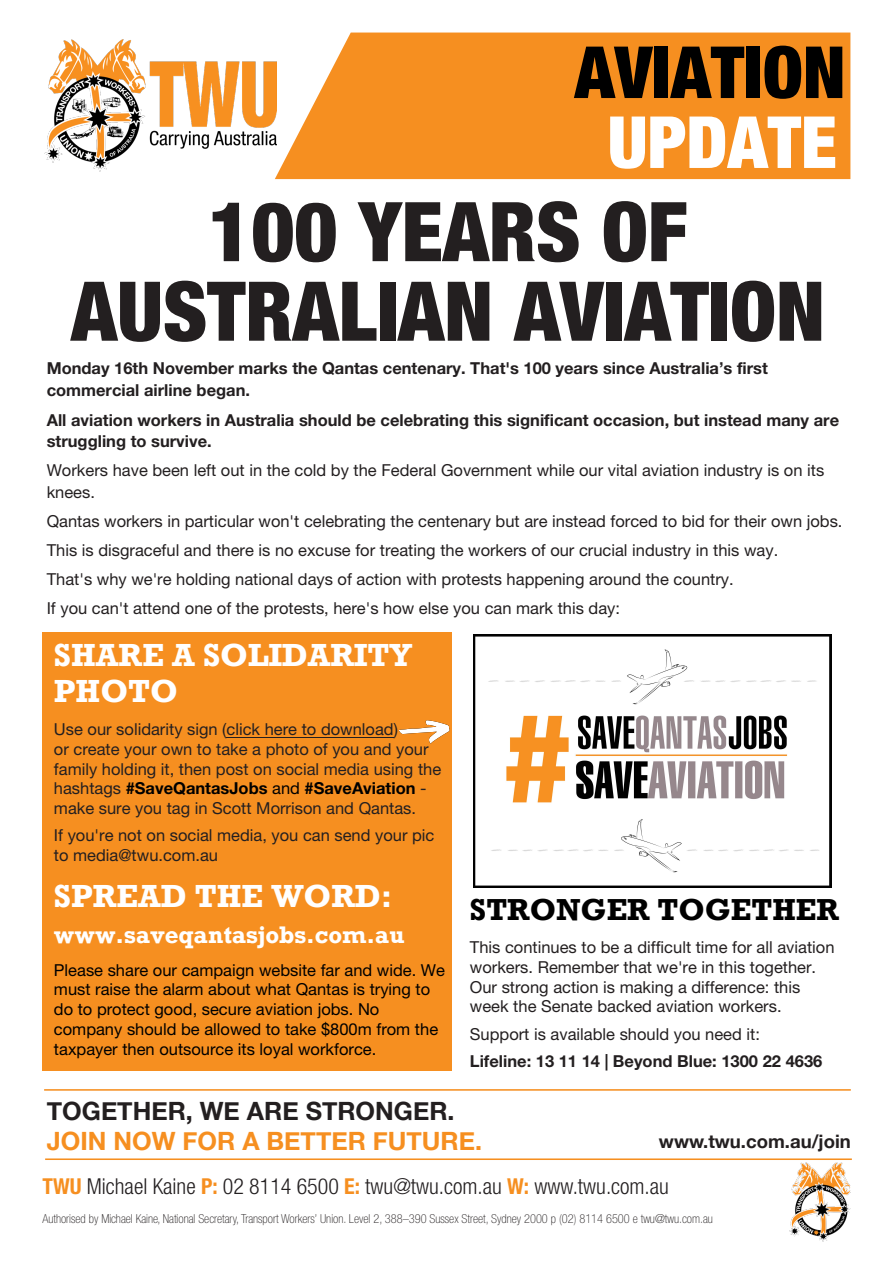
<style>
.page{position:relative;width:893px;height:1263px;background:#fff}
.page>*{position:absolute;margin:0;border:0;box-sizing:border-box;transform-origin:0 0}
.t1{font:900 condensed 82.5px/79.5px "Helvetica Neue LT Std";color:#231f20;text-align:center}
.t2{font:900 condensed 72px "Helvetica Neue";color:#000}
.t3{font:900 condensed 72px "Helvetica Neue";color:#fff}
.t4{font:700 30px/36px "Rockwell";color:#fff}
.t5{font:700 28.5px "Rockwell";color:#000}
.t6{font:700 25.2px "Helvetica Neue";color:#f68f20}
.t7{font:700 25.2px "Helvetica Neue";color:#231f20}
.t8{font:700 22.5px "Rockwell";color:#fff}
.t9{font:300 condensed 21.9px "Helvetica Neue LT Std";color:#231f20}
.t10{font:700 18.6px "Helvetica Neue";color:#231f20}
.t11{font:16.5px/19.8px "Helvetica Neue LT Std";color:#231f20}
.t12{font:700 16.5px/21.5px "Helvetica Neue LT Std";color:#231f20}
.t13{font:16.5px/19.8px "Helvetica Neue LT Std";color:#000}
.t14{font:100 condensed 12.3px "Helvetica Neue LT Std";color:#231f20}
.s1{font-weight:700;color:#000}
.s2{color:#000}
.s3{font-weight:700;color:#f68f20}
</style>
<div class="page">
<div style="left:43px;top:632px;width:409px;height:438px;background:#f68f20"></div>
<div style="left:275px;top:33px;width:575px;height:146px;background:#f68f20"></div>
<img style="left:44px;top:39px;width:233px;height:132px">
<img style="left:790px;top:1162px;width:60px;height:80px">
<hr style="left:44px;top:1089px;width:807px;height:2px;background:#f68f20">
<hr style="left:45px;top:1158px;width:807px;height:2px;background:#f68f20">
<hr style="left:227px;top:737px;width:167px;height:1px;background:#231f20">
<img style="left:473px;top:634px;width:358px;height:253px">
<img style="left:399px;top:720px;width:51px;height:24px">
<p class="t2" style="left:575px;top:13px;width:272px">AVIATION</p>
<h2 class="t3" style="left:608px;top:83px;width:231px">UPDATE</h2>
<p class="t1" style="left:71px;top:191px;width:755px">100 YEARS OF<br>AUSTRALIAN AVIATION</p>
<p class="t12" style="left:47px;top:357px;width:723px">Monday 16th November marks the Qantas centenary. That's 100 years since Australia’s first commercial airline began.</p>
<p class="t12" style="left:47px;top:409px;width:794px">All aviation workers in Australia should be celebrating this significant occasion, but instead many are struggling to survive.</p>
<p class="t11" style="left:47px;top:459px;width:779px;line-height:21.5px">Workers have been left out in the cold by the Federal Government while our vital aviation industry is on its knees.</p>
<p class="t11" style="left:47px;top:506px;width:797px;line-height:29px">Qantas workers in particular won't celebrating the centenary but are instead forced to bid for their own jobs.<br>This is disgraceful and there is no excuse for treating the workers of our crucial industry in this way.<br>That's why we're holding national days of action with protests happening around the country.<br>If you can't attend one of the protests, here's how else you can mark this day:</p>
<h3 class="t4" style="left:54px;top:637px;width:360px">SHARE A SOLIDARITY<br>PHOTO</h3>
<p class="t11" style="left:54px;top:719px;width:389px">Use our solidarity sign (click here to download)<br>or create your own to take a photo of you and your family holding it, then post on social media using the hashtags <span class="s1">#SaveQantasJobs</span> <span class="s2">and</span> <span class="s1">#SaveAviation</span> - make sure you tag in Scott Morrison and Qantas.</p>
<p class="t11" style="left:54px;top:825px;width:382px">If you're not on social media, you can send your pic to media@twu.com.au</p>
<h3 class="t4" style="left:54px;top:878px;width:340px">SPREAD THE WORD:</h3>
<h3 class="t8" style="left:54px;top:920px;width:352px">www.saveqantasjobs.com.au</h3>
<p class="t13" style="left:54px;top:959px;width:393px">Please share our campaign website far and wide. We must raise the alarm about what Qantas is trying to do to protect good, secure aviation jobs. No company should be allowed to take $800m from the taxpayer then outsource its loyal workforce.</p>
<h3 class="t5" style="left:470px;top:892px;width:371px">STRONGER TOGETHER</h3>
<p class="t11" style="left:470px;top:937px;width:366px">This continues to be a difficult time for all aviation workers. Remember that we're in this together.<br>Our strong action is making a difference: this week the Senate backed aviation workers.</p>
<p class="t11" style="left:470px;top:1024px;width:292px">Support is available should you need it:</p>
<p class="t12" style="left:470px;top:1050px;width:354px">Lifeline: 13 11 14 | Beyond Blue: 1300 22 4636</p>
<p class="t7" style="left:47px;top:1091px;width:409px">TOGETHER, WE ARE STRONGER.</p>
<p class="t6" style="left:47px;top:1121px;width:437px">JOIN NOW FOR A BETTER FUTURE.</p>
<p class="t10" style="left:659px;top:1127px;width:193px">www.twu.com.au/join</p>
<p class="t9" style="left:43px;top:1173px;width:628px"><span class="s3">TWU</span> Michael Kaine <span class="s3">P:</span> 02 8114 6500 <span class="s3">E:</span> twu@twu.com.au <span class="s3">W:</span> www.twu.com.au</p>
<p class="t14" style="left:43px;top:1212px;width:672px">Authorised by Michael Kaine, National Secretary, Transport Workers’ Union. Level 2, 388–390 Sussex Street, Sydney 2000 p (02) 8114 6500 e twu@twu.com.au</p>
</div>
